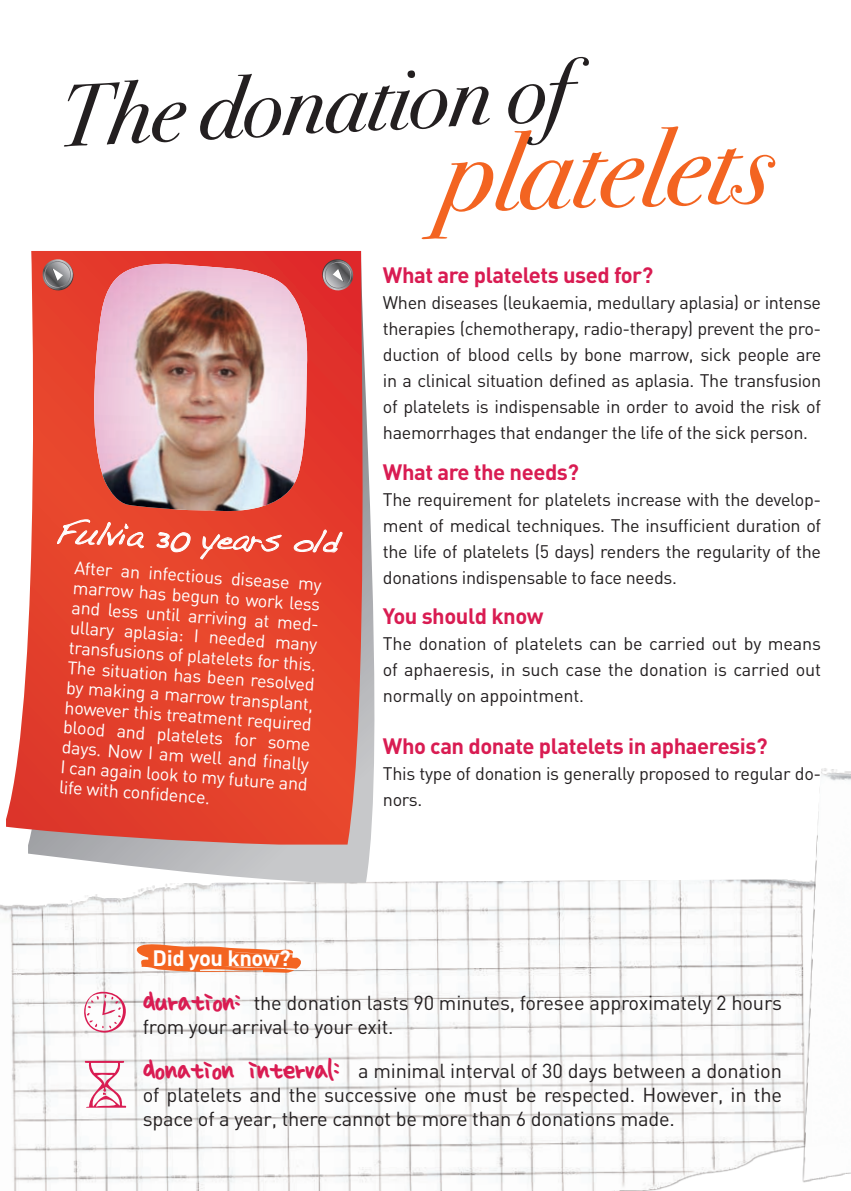
<style>
.page{position:relative;width:851px;height:1191px;background:#fff}
.page>*{position:absolute;margin:0;border:0;box-sizing:border-box;transform-origin:0 0}
.t1{font:110.8px "Bodoni Svty Two ITCTT Book Ita";color:#f36421}
.t2{font:88.2px "Bodoni Svty Two ITCTT Book Ita";color:#231f20}
.t3{font:32px "Handwriting Dakota";color:#fff}
.t4{font:700 22px "DIN";letter-spacing:-.02em;color:#d91c52}
.t5{font:700 22px "DIN";letter-spacing:-.02em;color:#fff}
.t6{font:20px/24px "DIN";letter-spacing:-.01em;color:#231f20}
.t7{font:18px/26px "DIN";letter-spacing:-.02em;color:#231f20;text-align:justify}
.t8{font:18px/20px "DIN";color:#fff;text-align:justify}
.s1{font-family:"homework";font-size:36px;color:#d91c52}
</style>
<div class="page">
<img style="left:0;top:879px;width:795px;height:312px">
<svg style="left:131px;top:942px;width:172px;height:31px"></svg>
<svg style="left:76px;top:991px;width:59px;height:48px"></svg>
<svg style="left:84px;top:1061px;width:43px;height:46px"></svg>
<svg style="left:28px;top:481px;width:359px;height:401px"></svg>
<svg style="left:6px;top:251px;width:363px;height:593px;background:#e55644"></svg>
<svg style="left:57px;top:519px;width:87px;height:30px;background:#ec6650"></svg>
<svg style="left:156px;top:531px;width:35px;height:22px"></svg>
<svg style="left:199px;top:533px;width:83px;height:27px;background:#ea6351"></svg>
<svg style="left:293px;top:529px;width:50px;height:24px"></svg>
<svg style="left:41px;top:258px;width:34px;height:34px"></svg>
<svg style="left:320px;top:258px;width:35px;height:34px"></svg>
<img style="left:93px;top:264px;width:216px;height:254px">
<img style="left:795px;top:768px;width:55px;height:415px">
<h2 class="t2" style="left:53px;top:40px;width:514px;rotate:-3deg">The donation of</h2>
<h1 class="t1" style="left:436px;top:78px;width:333px;rotate:-2deg">platelets</h1>
<h3 class="t3" style="left:56px;top:513px;width:285px;rotate:2deg">Fulvia 30 years old</h3>
<p class="t8" style="left:75px;top:557px;width:249px;rotate:4deg">After an infectious disease my marrow has begun to work less and less until arriving at med&shy;ullary aplasia: I needed many transfusions of platelets for this.<br>The situation has been resolved by making a marrow transplant, however this treatment required blood and platelets for some days. Now I am well and fi nally I can again look to my future and life with confi dence.</p>
<p class="t4" style="left:383px;top:261px;width:272px">What are platelets used for?</p>
<p class="t7" style="left:383px;top:289px;width:440px">When diseases (leukaemia, medullary aplasia) or intense therapies (chemotherapy, radio-therapy) prevent the pro&shy;duction of blood cells by bone marrow, sick people are in a clinical situation defined as aplasia. The transfusion of platelets is indispensable in order to avoid the risk of haemorrhages that endanger the life of the sick person.</p>
<p class="t4" style="left:383px;top:457px;width:197px">What are the needs?</p>
<p class="t7" style="left:383px;top:486px;width:439px">The requirement for platelets increase with the develop&shy;ment of medical techniques. The insufficient duration of the life of platelets (5 days) renders the regularity of the donations indispensable to face needs.</p>
<p class="t4" style="left:383px;top:602px;width:162px">You should know</p>
<p class="t7" style="left:383px;top:630px;width:439px">The donation of platelets can be carried out by means of aphaeresis, in such case the donation is carried out normally on appointment.</p>
<p class="t4" style="left:383px;top:732px;width:386px">Who can donate platelets in aphaeresis?</p>
<p class="t7" style="left:383px;top:760px;width:439px">This type of donation is generally proposed to regular do&shy;nors.</p>
<p class="t5" style="left:153px;top:943px;width:139px">Did you know?</p>
<p class="t6" style="left:143px;top:990px;width:640px"><span class="s1">duration:</span> the donation lasts 90 minutes, foresee approximately 2 hours from your arrival to your exit.</p>
<p class="t6" style="left:143px;top:1058px;width:640px;text-align:justify"><span class="s1">donation interval:</span> a minimal interval of 30 days between a donation of platelets and the successive one must be respected. However, in the space of a year, there cannot be more than 6 donations made.</p>
</div>
